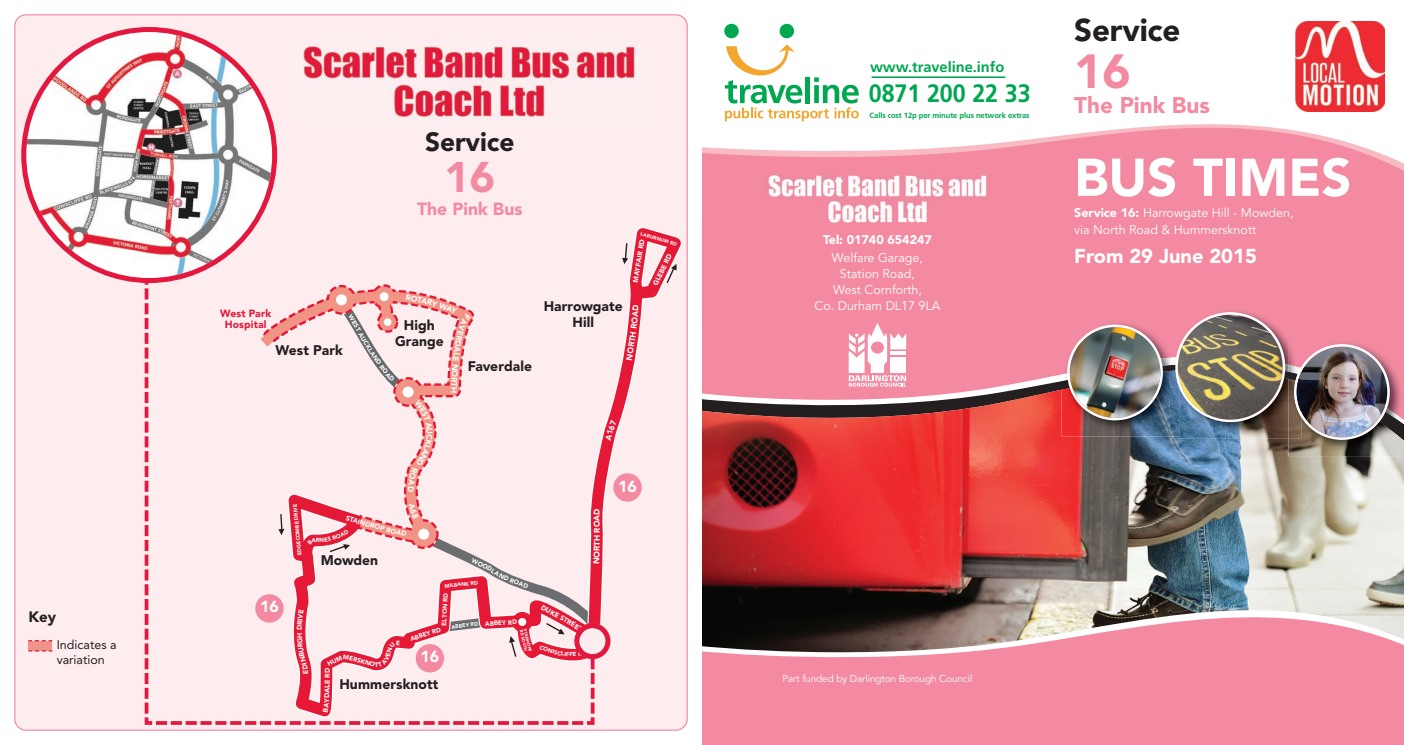
<style>
.page{position:relative;width:1404px;height:745px;background:#fff}
.page>*{position:absolute;margin:0;border:0;box-sizing:border-box;transform-origin:0 0}
.t1{font:900 52.5px "Avenir LT Std";color:#fff}
.t2{font:900 47.5px "Avenir LT Std";color:#f38aa1}
.t3{font:900 42.5px "Avenir LT Std";color:#f38aa1}
.t4{font:900 31.25px "Avenir LT Std";letter-spacing:-.005em;color:#231f20}
.t5{font:900 26.25px "Avenir LT Std";letter-spacing:-.005em;color:#231f20}
.t6{font:700 25.12px "Frutiger";color:#00a750;scale:.93 1}
.t7{font:900 22.5px "Avenir LT Std";color:#f38aa1}
.t8{font:900 20px "Avenir LT Std";color:#fff}
.t9{font:900 17.5px "Avenir LT Std";color:#f38aa1}
.t10{font:900 15.88px "Avenir LT Std";color:#fff}
.t11{font:900 15px "Avenir LT Std";color:#231f20}
.t12{font:700 14.5px "Frutiger";color:#00a750}
.t13{font:900 13.88px/16.1px "Avenir LT Std";letter-spacing:.005em;color:#231f20;text-align:center}
.t14{font:12.5px/16.2px "Avenir LT Std";color:#fff;text-align:center}
.t15{font:12.5px/15px "Avenir";color:#231f20}
.t16{font:900 12.5px "Avenir LT Std";color:#fff}
.t17{font:900 10.38px/11.5px "Avenir LT Std";letter-spacing:.01em;color:#e51836;text-align:center}
.t18{font:10px "Avenir LT Std";letter-spacing:-.01em;color:#fff}
.t19{font:900 8.12px "Avenir LT Std";color:#fff}
.t20{font:700 7.62px "Frutiger";letter-spacing:-.01em;color:#00a750}
.t21{font:900 6.88px "Avenir LT Std";color:#fff}
.t22{font:900 6.38px "Avenir LT Std";color:#fff}
.t23{font:900 5.25px "Avenir LT Std";color:#fff}
.t24{font:900 4.88px "Avenir LT Std";color:#fff}
.t25{font:900 4.12px/4.1px "Avenir LT Std";color:#fff}
.s1{font-weight:900}
</style>
<div class="page">
<div style="left:14px;top:14px;width:673px;height:716px;background:#fdedef"></div>
<div style="left:29px;top:640px;width:23px;height:10px;background:#f09388"></div>
<svg style="left:702px;top:124px;width:672px;height:27px"></svg>
<svg style="left:702px;top:151px;width:701px;height:16px;background:#f391a6"></svg>
<div style="left:702px;top:167px;width:701px;height:149px;background:#f38aa1"></div>
<div style="left:702px;top:316px;width:701px;height:9px;background:#f38aa1"></div>
<img style="left:1295px;top:22px;width:88px;height:89px">
<div style="left:1293px;top:14px;width:92px;height:105px;border:1px solid #fff"></div>
<div style="left:702px;top:325px;width:701px;height:64px;background:#f38aa1"></div>
<img style="left:702px;top:389px;width:701px;height:183px">
<img style="left:702px;top:572px;width:701px;height:9px">
<div style="left:715px;top:14px;width:326px;height:117px;background:#fff"></div>
<svg style="left:724px;top:24px;width:70px;height:14px"></svg>
<hr style="left:871px;top:76px;width:134px;height:2px;background:#00a750">
<svg style="left:724px;top:44px;width:134px;height:77px"></svg>
<img style="left:1061px;top:319px;width:108px;height:38px">
<img style="left:1061px;top:357px;width:108px;height:8px">
<img style="left:1061px;top:365px;width:108px;height:5px">
<img style="left:1061px;top:370px;width:108px;height:66px">
<img style="left:1067px;top:324px;width:95px;height:96px">
<img style="left:1403px;top:338px;width:1px;height:118px">
<img style="left:1389px;top:338px;width:14px;height:29px">
<img style="left:1288px;top:380px;width:115px;height:76px">
<img style="left:1169px;top:306px;width:131px;height:6px">
<img style="left:1169px;top:312px;width:220px;height:127px">
<svg style="left:702px;top:581px;width:701px;height:157px;background:#c6828f"></svg>
<img style="left:762px;top:174px;width:230px;height:37px">
<img style="left:762px;top:211px;width:230px;height:16px">
<svg style="left:848px;top:322px;width:58px;height:64px"></svg>
<svg style="left:21px;top:27px;width:256px;height:256px"></svg>
<img style="left:294px;top:43px;width:351px;height:81px">
<div style="left:702px;top:738px;width:701px;height:6px;background:#f38aa1"></div>
<svg style="left:28px;top:639px;width:24px;height:2px"></svg>
<svg style="left:29px;top:650px;width:23px;height:1px"></svg>
<svg style="left:143px;top:219px;width:539px;height:507px;background:#f8d7db"></svg>
<p class="t11" style="left:28px;top:610px;width:29px">Key</p>
<p class="t15" style="left:57px;top:636px;width:61px">Indicates a variation</p>
<h3 class="t5" style="left:425px;top:131px;width:91px">Service</h3>
<h3 class="t3" style="left:444px;top:160px;width:52px">16</h3>
<h3 class="t9" style="left:417px;top:202px;width:107px">The Pink Bus</h3>
<p class="t17" style="left:220px;top:308px;width:52px">West Park<br>Hospital</p>
<p class="t13" style="left:275px;top:343px;width:69px">West Park</p>
<p class="t22" style="left:358px;top:323px;width:20px;rotate:60deg">ST AU</p>
<p class="t13" style="left:395px;top:317px;width:50px">High<br>Grange</p>
<p class="t13" style="left:467px;top:359px;width:66px">Faverdale</p>
<p class="t13" style="left:543px;top:298px;width:81px">Harrowgate<br>Hill</p>
<p class="t24" style="left:641px;top:231px;width:39px;rotate:16deg">LABURNUM RD</p>
<p class="t21" style="left:632px;top:282px;width:46px;rotate:-81deg">MAYFAIR RD</p>
<p class="t21" style="left:652px;top:284px;width:36px;rotate:-64deg">GLEBE RD</p>
<p class="t10" style="left:260px;top:600px;width:20px">16</p>
<p class="t23" style="left:297px;top:555px;width:53px;rotate:-95deg">EDGECOMBE DR VI E</p>
<p class="t21" style="left:347px;top:514px;width:22px;rotate:17deg">STAIN</p>
<p class="t13" style="left:321px;top:552px;width:59px">Mowden</p>
<p class="t21" style="left:324px;top:677px;width:11px;rotate:-90deg">RD</p>
<p class="t22" style="left:375px;top:662px;width:5px">T</p>
<p class="t23" style="left:444px;top:583px;width:35px;rotate:-6deg">MILBANK RD</p>
<p class="t22" style="left:441px;top:625px;width:34px;rotate:-87deg">E OTL N R D</p>
<p class="t22" style="left:485px;top:620px;width:33px;rotate:-3deg">ABBEY RD</p>
<p class="t23" style="left:451px;top:624px;width:28px;rotate:-7deg">ABBEY RD</p>
<p class="t22" style="left:409px;top:636px;width:33px;rotate:-18deg">ABBEY RD</p>
<p class="t25" style="left:527px;top:628px;width:25px;rotate:77deg">STANHOPE<br>RD SOUTH</p>
<p class="t10" style="left:420px;top:650px;width:20px">16</p>
<p class="t13" style="left:339px;top:676px;width:101px">Hummersknott</p>
<p class="t21" style="left:543px;top:603px;width:48px;rotate:30deg">DUKE STREET</p>
<p class="t19" style="left:593px;top:541px;width:8px;rotate:-90deg">H</p>
<p class="t19" style="left:593px;top:564px;width:25px;rotate:-89deg">NORT</p>
<p class="t10" style="left:618px;top:479px;width:20px">16</p>
<p class="t12" style="left:869px;top:61px;width:136px">www.traveline.info</p>
<p class="t20" style="left:869px;top:112px;width:161px">Calls cost 12p per minute plus network extras</p>
<h3 class="t6" style="left:868px;top:84px;width:176px">0871 200 22 33</h3>
<p class="t16" style="left:823px;top:234px;width:110px">Tel: 01740 654247</p>
<p class="t14" style="left:814px;top:250px;width:127px">Welfare Garage,<br>Station Road,<br>West Cornforth,<br>Co. Durham DL17 9LA</p>
<h3 class="t4" style="left:1074px;top:18px;width:108px">Service</h3>
<h2 class="t2" style="left:1074px;top:52px;width:58px">16</h2>
<h3 class="t7" style="left:1074px;top:96px;width:137px">The Pink Bus</h3>
<h1 class="t1" style="left:1074px;top:156px;width:279px">BUS TIMES</h1>
<p class="t14" style="left:1074px;top:206px;width:221px;text-align:left"><span class="s1">Service 16:</span> Harrowgate Hill - Mowden, via North Road &amp; Hummersknott</p>
<h3 class="t8" style="left:1074px;top:247px;width:184px">From 29 June 2015</h3>
<p class="t18" style="left:782px;top:673px;width:191px">Part funded by Darlington Borough Council</p>
</div>
